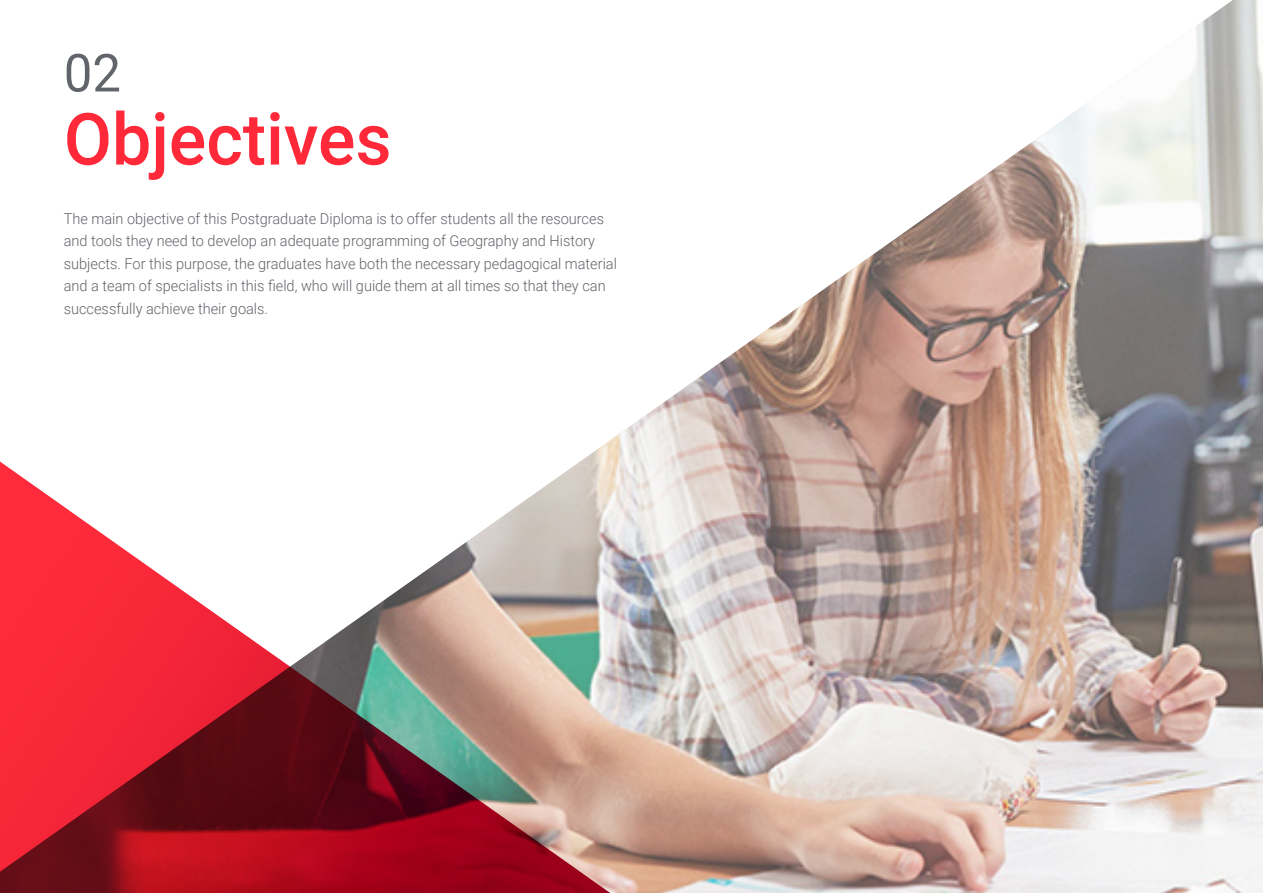
<style>
.page{position:relative;width:1263px;height:893px;background:#fff}
.page>*{position:absolute;margin:0;border:0;box-sizing:border-box;transform-origin:0 0}
.t1{font:500 72px "Roboto";color:#ff293a}
.t2{font:52.5px "Roboto";color:#61646a}
.t3{font:300 15px/22.5px "Roboto";color:#61646a}
</style>
<div class="page">
<img style="left:602px;top:0;width:661px;height:893px">
<svg style="left:0;top:446px;width:640px;height:447px"></svg>
<h2 class="t2" style="left:64px;top:36px;width:59px">02</h2>
<h1 class="t1" style="left:64px;top:89px;width:329px">Objectives</h1>
<p class="t3" style="left:64px;top:207px;width:555px">The main objective of this Postgraduate Diploma is to offer students all the resources and tools they need to develop an adequate programming of Geography and History subjects. For this purpose, the graduates have both the necessary pedagogical material and a team of specialists in this field, who will guide them at all times so that they can successfully achieve their goals.</p>
</div>
